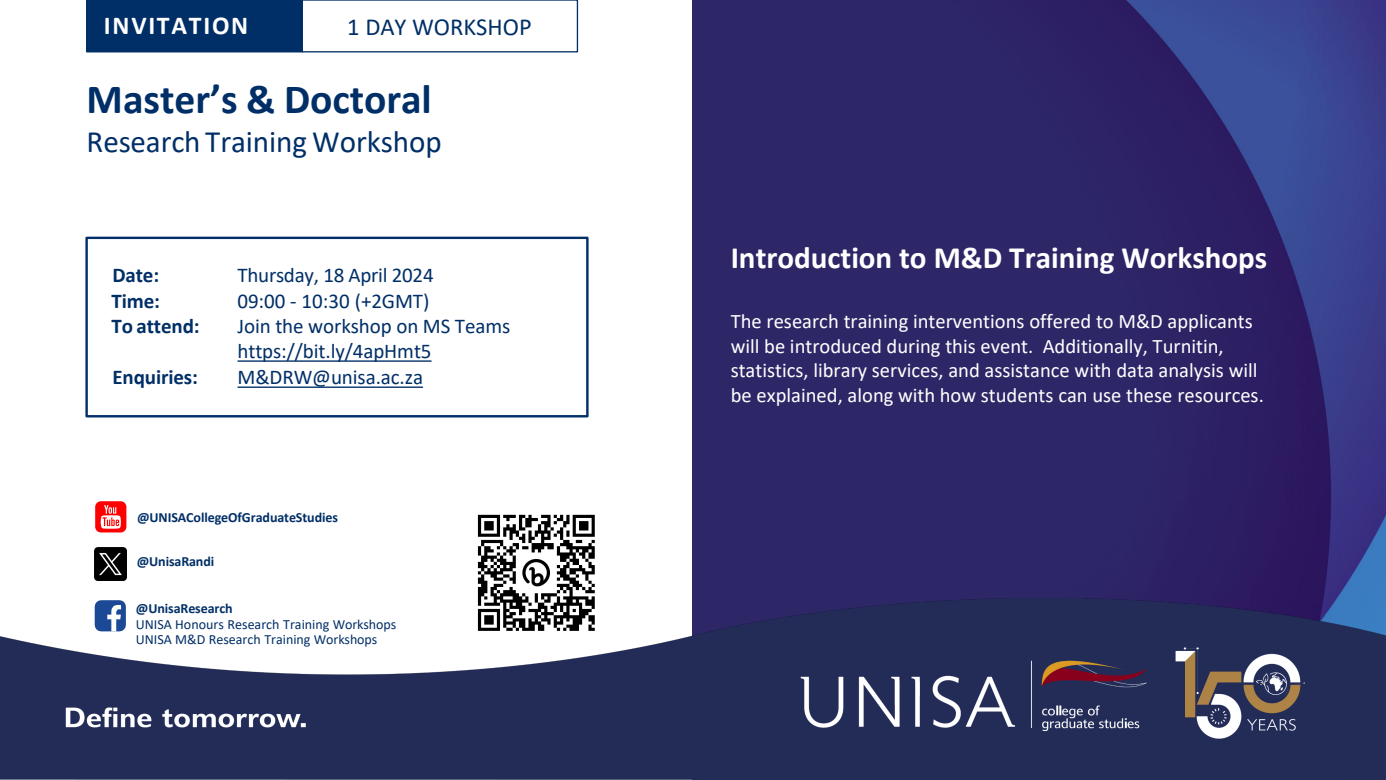
<style>
.page{position:relative;width:1386px;height:780px;background:#fff}
.page>*{position:absolute;margin:0;border:0;box-sizing:border-box;transform-origin:0 0}
.t1{font:700 41.56px "Calibri";color:#002f67}
.t2{font:700 31.06px "Calibri";color:#fff}
.t3{font:31.06px "Calibri";letter-spacing:-.005em;color:#002f67}
.t4{font:700 25.81px "Calibri";letter-spacing:.065em;color:#fff}
.t5{font:24.5px "Calibri";color:#002f67}
.t6{font:21px/25.2px "Calibri";letter-spacing:-.005em;color:#002f67}
.t7{font:700 21px "Calibri";letter-spacing:-.005em;color:#002f67}
.t8{font:20.56px/24.7px "Calibri";color:#fff}
.t9{font:14px "Calibri";color:#002f67}
.t10{font:700 14px "Calibri";letter-spacing:-.005em;color:#002f67}
</style>
<div class="page">
<img style="left:692px;top:0;width:692px;height:597px">
<img style="left:0;top:597px;width:1385px;height:182px">
<div style="left:85px;top:236px;width:503px;height:181px;background:#fff;border:2px solid #002f67"></div>
<svg style="left:237px;top:360px;width:194px;height:1px"></svg>
<svg style="left:237px;top:386px;width:186px;height:1px"></svg>
<svg style="left:86px;top:0;width:492px;height:52px"></svg>
<img style="left:464px;top:514px;width:145px;height:131px">
<svg style="left:95px;top:600px;width:31px;height:31px"></svg>
<div style="left:95px;top:501px;width:31px;height:31px;background:#f00;border-radius:6px"></div>
<svg style="left:101px;top:505px;width:20px;height:23px"></svg>
<img style="left:94px;top:547px;width:32px;height:32px">
<p class="t4" style="left:104px;top:7px;width:146px">INVITATION</p>
<p class="t5" style="left:347px;top:10px;width:186px">1 DAY WORKSHOP</p>
<p class="t1" style="left:87px;top:70px;width:346px">Master’s &amp; Doctoral</p>
<p class="t3" style="left:87px;top:120px;width:356px">Research Training Workshop</p>
<p class="t7" style="left:112px;top:260px;width:48px">Date:</p>
<p class="t6" style="left:237px;top:262px;width:198px">Thursday, 18 April 2024</p>
<p class="t7" style="left:111px;top:285px;width:50px">Time:</p>
<p class="t6" style="left:237px;top:287px;width:193px">09:00 - 10:30 (+2GMT)</p>
<p class="t7" style="left:111px;top:311px;width:90px">To attend:</p>
<p class="t6" style="left:237px;top:312px;width:274px">Join the workshop on MS Teams https://bit.ly/4apHmt5</p>
<p class="t7" style="left:112px;top:362px;width:87px">Enquiries:</p>
<p class="t6" style="left:237px;top:364px;width:187px">M&amp;DRW@unisa.ac.za</p>
<p class="t10" style="left:137px;top:506px;width:202px">@UNISACollegeOfGraduateStudies</p>
<p class="t10" style="left:137px;top:551px;width:79px">@UnisaRandi</p>
<p class="t10" style="left:136px;top:598px;width:98px">@UnisaResearch</p>
<p class="t9" style="left:136px;top:614px;width:262px">UNISA Honours Research Training Workshops</p>
<p class="t9" style="left:136px;top:629px;width:243px">UNISA M&amp;D Research Training Workshops</p>
<p class="t2" style="left:730px;top:235px;width:538px">Introduction to M&amp;D Training Workshops</p>
<p class="t8" style="left:730px;top:308px;width:534px">The research training interventions offered to M&amp;D applicants will be introduced during this event. Additionally, Turnitin, statistics, library services, and assistance with data analysis will be explained, along with how students can use these resources.</p>
</div>
